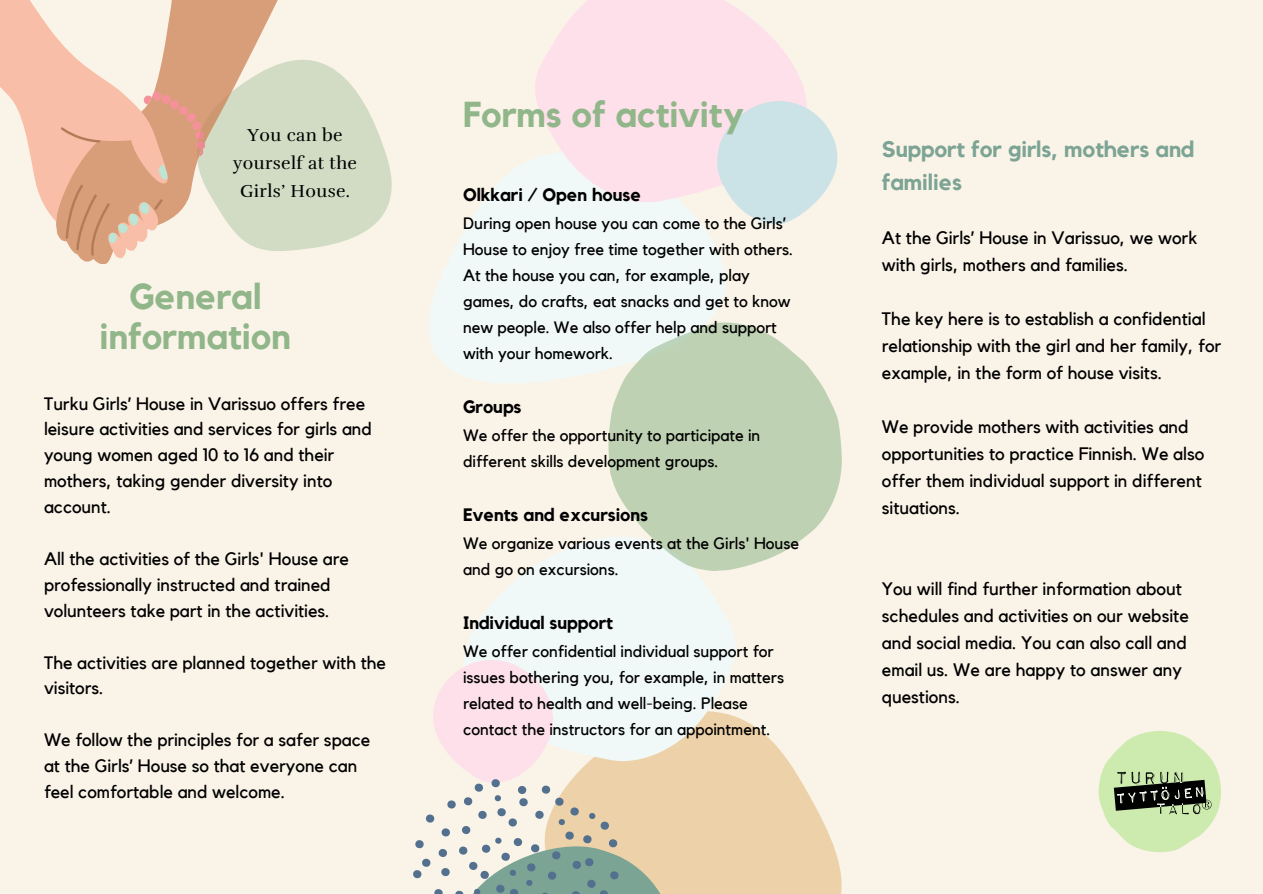
<style>
.page{position:relative;width:1263px;height:894px;background:#fff}
.page>*{position:absolute;margin:0;border:0;box-sizing:border-box;transform-origin:0 0}
.t1{font:700 35.85px/40.5px "Kollektif";color:#90b689;text-align:center}
.t2{font:700 22.5px/32.7px "Kollektif";color:#7ca494}
.t3{font:18px/27px "Kollektif";color:#000}
.t4{font:700 18px "Kollektif";color:#000}
.t5{font:17.85px/28.2px "Rufina";letter-spacing:.02em;color:#000;text-align:center}
.t6{font:16.5px/25.8px "Kollektif";color:#000}
</style>
<div class="page">
<div style="left:0;top:0;width:1263px;height:893px;background:#faf3e8"></div>
<svg style="left:710px;top:720px;width:131px;height:173px;fill:#edd1a8"></svg>
<svg style="left:467px;top:538px;width:277px;height:227px;fill:#f1f9f8"></svg>
<svg style="left:429px;top:162px;width:297px;height:221px;fill:#f1f9f8"></svg>
<svg style="left:526px;top:0;width:278px;height:207px;fill:#fde0ea"></svg>
<svg style="left:715px;top:90px;width:122px;height:136px"></svg>
<svg style="left:608px;top:322px;width:234px;height:249px;fill:#bfd1b3"></svg>
<svg style="left:413px;top:648px;width:297px;height:245px"></svg>
<svg style="left:0;top:0;width:392px;height:259px"></svg>
<svg style="left:1099px;top:731px;width:122px;height:120px"></svg>
<p class="t5" style="left:233px;top:121px;width:125px">You can be yourself at the<br>Girls’ House.</p>
<h1 class="t1" style="left:100px;top:277px;width:193px">General information</h1>
<p class="t3" style="left:44px;top:391px;width:329px;line-height:25.8px">Turku Girls’ House in Varissuo offers free leisure activities and services for girls and young women aged 10 to 16 and their mothers, taking gender diversity into account.</p>
<p class="t3" style="left:44px;top:546px;width:307px;line-height:25.8px">All the activities of the Girls' House are professionally instructed and trained volunteers take part in the activities.</p>
<p class="t3" style="left:44px;top:649px;width:344px;line-height:25.8px">The activities are planned together with the visitors.</p>
<p class="t3" style="left:44px;top:727px;width:328px;line-height:25.8px">We follow the principles for a safer space at the Girls’ House so that everyone can feel comfortable and welcome.</p>
<h1 class="t1" style="left:463px;top:95px;width:282px">Forms of activity</h1>
<p class="t4" style="left:463px;top:186px;width:179px">Olkkari / Open house</p>
<p class="t6" style="left:463px;top:211px;width:332px">During open house you can come to the Girls’ House to enjoy free time together with others.<br>At the house you can, for example, play games, do crafts, eat snacks and get to know new people. We also offer help and support with your homework.</p>
<p class="t4" style="left:463px;top:398px;width:60px">Groups</p>
<p class="t6" style="left:463px;top:423px;width:299px">We offer the opportunity to participate in different skills development groups.</p>
<p class="t4" style="left:463px;top:506px;width:187px">Events and excursions</p>
<p class="t6" style="left:463px;top:531px;width:338px">We organize various events at the Girls' House and go on excursions.</p>
<p class="t4" style="left:463px;top:614px;width:151px">Individual support</p>
<p class="t6" style="left:463px;top:639px;width:323px">We offer confidential individual support for issues bothering you, for example, in matters related to health and well-being. Please contact the instructors for an appointment.</p>
<p class="t2" style="left:882px;top:134px;width:314px">Support for girls, mothers and families</p>
<p class="t3" style="left:882px;top:224px;width:317px">At the Girls’ House in Varissuo, we work with girls, mothers and families.</p>
<p class="t3" style="left:882px;top:305px;width:341px">The key here is to establish a confidential relationship with the girl and her family, for example, in the form of house visits.</p>
<p class="t3" style="left:882px;top:413px;width:324px">We provide mothers with activities and opportunities to practice Finnish. We also offer them individual support in different situations.</p>
<p class="t3" style="left:882px;top:575px;width:309px">You will find further information about schedules and activities on our website and social media. You can also call and email us. We are happy to answer any questions.</p>
</div>
